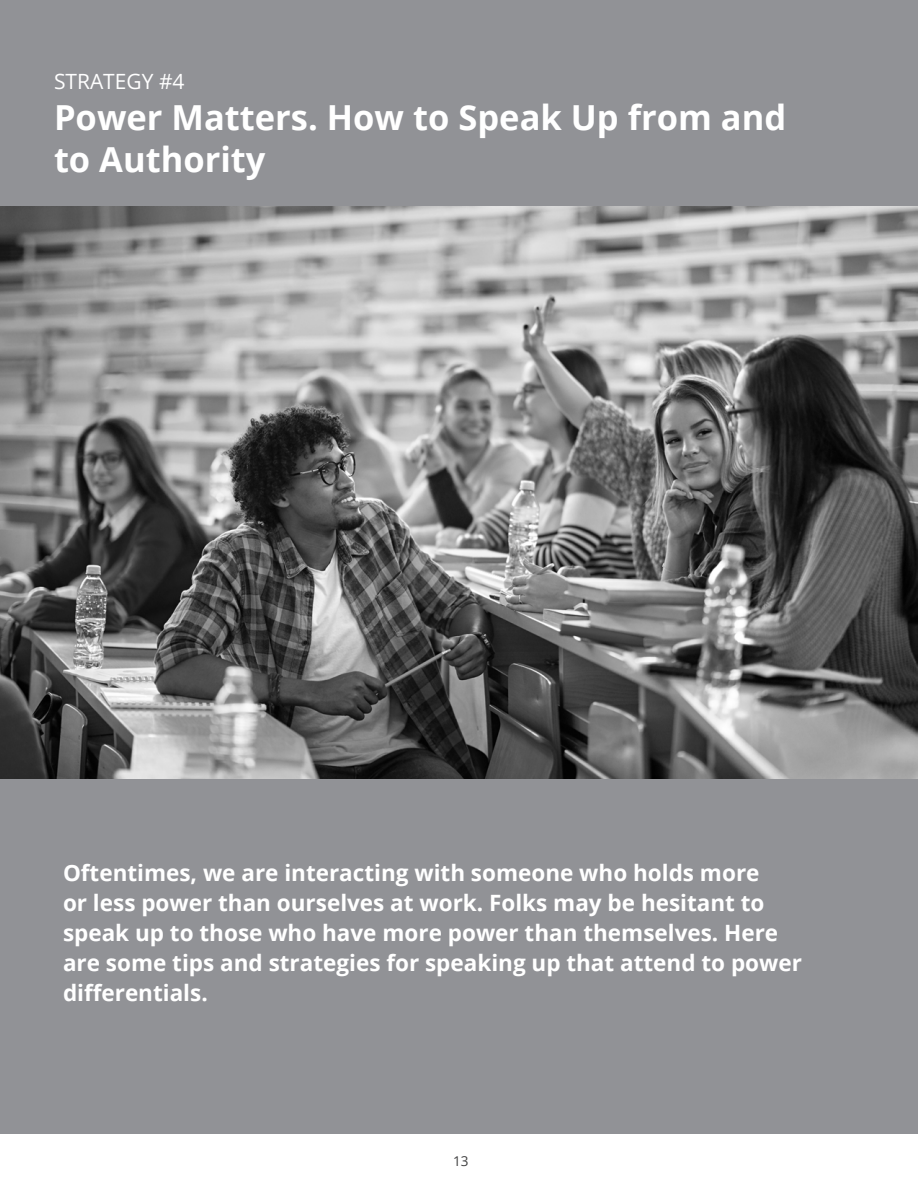
<style>
.page{position:relative;width:918px;height:1188px;background:#fff}
.page>*{position:absolute;margin:0;border:0;box-sizing:border-box;transform-origin:0 0}
.t1{font:700 34.5px/41.4px "Open Sans";color:#fff}
.t2{font:700 22.5px/30px "Open Sans";color:#fff}
.t3{font:21px "Open Sans";color:#fff}
.t4{font:13.5px "Open Sans";color:#3e3e3f}
</style>
<div class="page">
<div style="left:0;top:0;width:918px;height:1134px;background:#919296"></div>
<img style="left:0;top:207px;width:918px;height:571px">
<p class="t3" style="left:54px;top:67px;width:132px">STRATEGY #4</p>
<p class="t1" style="left:54px;top:96px;width:734px">Power Matters. How to Speak Up from and to Authority</p>
<p class="t2" style="left:63px;top:857px;width:740px">Oftentimes, we are interacting with someone who holds more<br>or less power than ourselves at work. Folks may be hesitant to speak up to those who have more power than themselves. Here are some tips and strategies for speaking up that attend to power differentials.</p>
<p class="t4" style="left:453px;top:1152px;width:17px">13</p>
</div>
